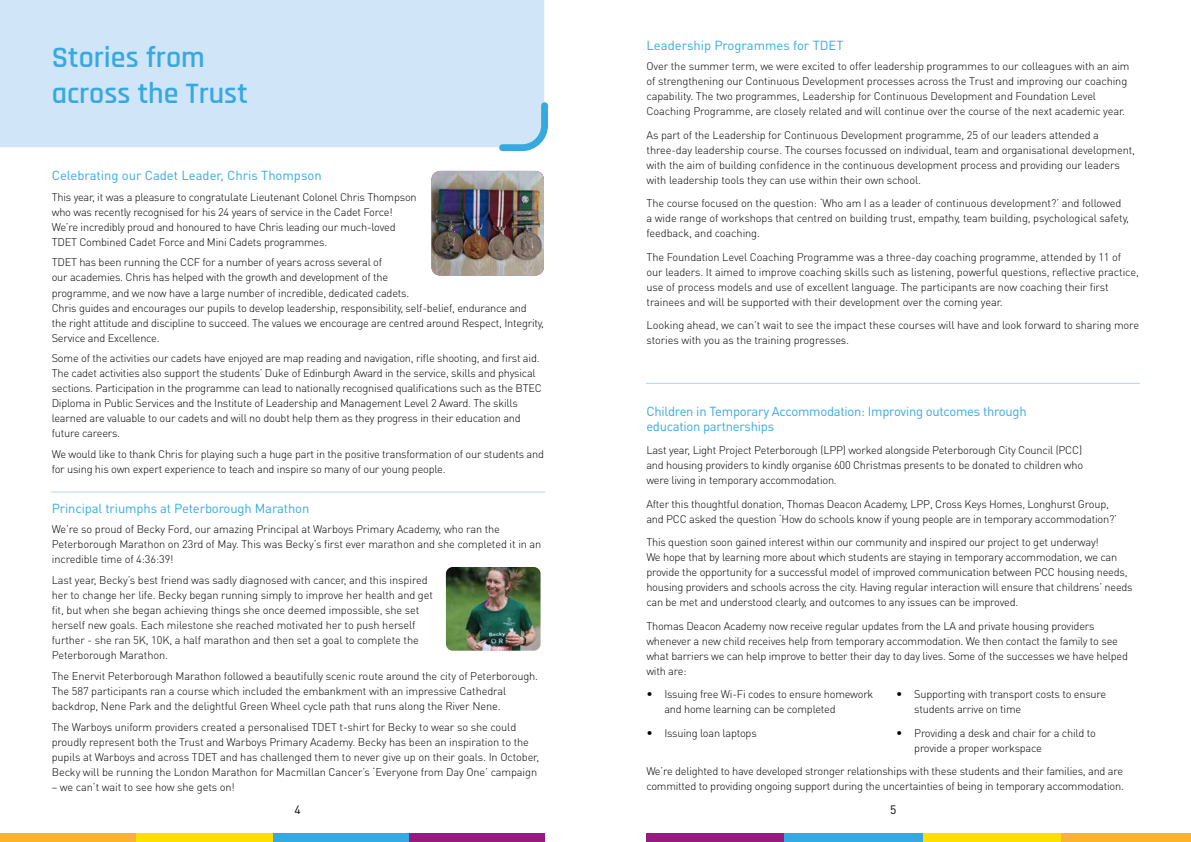
<style>
.page{position:relative;width:1191px;height:842px;background:#fff}
.page>*{position:absolute;margin:0;border:0;box-sizing:border-box;transform-origin:0 0}
.t1{font:600 30px/36px "Rajdhani";color:#36a9e1}
.t2{font:13px/15px "DIN Pro";letter-spacing:-.01em;color:#36a9e1}
.t3{font:12px "DIN Pro";color:#000}
.t4{font:300 11px/15px "DIN Pro";letter-spacing:-.02em;color:#000}
.s1{font-weight:400;font-size:12px}
</style>
<div class="page">
<div style="left:0;top:0;width:544px;height:147px;background:#d1e5f8"></div>
<svg style="left:499px;top:102px;width:49px;height:49px;background:#b0d9f3"></svg>
<hr style="left:51px;top:492px;width:494px;height:1px;background:#b0d4f2">
<img style="left:431px;top:171px;width:113px;height:104px">
<img style="left:446px;top:567px;width:94px;height:84px">
<hr style="left:646px;top:383px;width:493px;height:1px;background:#b0d4f2">
<div style="left:646px;top:833px;width:138px;height:9px;background:#951b81"></div>
<div style="left:784px;top:833px;width:139px;height:9px;background:#36a9e1"></div>
<div style="left:923px;top:833px;width:138px;height:9px;background:#ffde00"></div>
<div style="left:1061px;top:833px;width:130px;height:9px;background:#f9b234"></div>
<div style="left:408px;top:833px;width:136px;height:9px;background:#951b81"></div>
<div style="left:272px;top:833px;width:136px;height:9px;background:#36a9e1"></div>
<div style="left:136px;top:833px;width:136px;height:9px;background:#ffde00"></div>
<div style="left:0;top:833px;width:136px;height:9px;background:#f9b234"></div>
<h1 class="t1" style="left:52px;top:40px;width:198px">Stories from across the Trust</h1>
<p class="t2" style="left:52px;top:167px;width:271px">Celebrating our Cadet Leader, Chris Thompson</p>
<p class="t4" style="left:52px;top:189px;width:366px">This year, it was a pleasure to congratulate Lieutenant Colonel Chris Thompson who was recently recognised for his 24 years of service in the Cadet Force!<br>We’re incredibly proud and honoured to have Chris leading our much-loved TDET Combined Cadet Force and Mini Cadets programmes.</p>
<p class="t4" style="left:52px;top:255px;width:493px">TDET has been running the CCF for a number of years across several of<br>our academies. Chris has helped with the growth and development of the<br>programme, and we now have a large number of incredible, dedicated cadets.<br>Chris guides and encourages our pupils to develop leadership, responsibility, self-belief, endurance and the right attitude and discipline to succeed. The values we encourage are centred around Respect, Integrity, Service and Excellence.</p>
<p class="t4" style="left:52px;top:350px;width:491px">Some of the activities our cadets have enjoyed are map reading and navigation, rifle shooting, and first aid.<br>The cadet activities also support the students’ Duke of Edinburgh Award in the service, skills and physical sections. Participation in the programme can lead to nationally recognised qualifications such as the BTEC Diploma in Public Services and the Institute of Leadership and Management Level 2 Award. The skills learned are valuable to our cadets and will no doubt help them as they progress in their education and future careers.</p>
<p class="t4" style="left:52px;top:446px;width:494px">We would like to thank Chris for playing such a huge part in the positive transformation of our students and for using his own expert experience to teach and inspire so many of our young people.</p>
<p class="t2" style="left:52px;top:500px;width:259px">Principal triumphs at Peterborough Marathon</p>
<p class="t4" style="left:52px;top:521px;width:491px">We’re so proud of Becky Ford, our amazing Principal at Warboys Primary Academy, who ran the<br>Peterborough Marathon on 23rd of May. This was Becky’s first ever marathon and she completed it in an incredible time of 4:36:39!</p>
<p class="t4" style="left:52px;top:572px;width:383px">Last year, Becky’s best friend was sadly diagnosed with cancer, and this inspired her to change her life. Becky began running simply to improve her health and get fit, but when she began achieving things she once deemed impossible, she set herself new goals. Each milestone she reached motivated her to push herself further - she ran 5K, 10K, a half marathon and then set a goal to complete the Peterborough Marathon.</p>
<p class="t4" style="left:52px;top:668px;width:488px">The Enervit Peterborough Marathon followed a beautifully scenic route around the city of Peterborough.<br>The 587 participants ran a course which included the embankment with an impressive Cathedral backdrop, Nene Park and the delightful Green Wheel cycle path that runs along the River Nene.</p>
<p class="t4" style="left:52px;top:718px;width:489px">The Warboys uniform providers created a personalised TDET t-shirt for Becky to wear so she could proudly represent both the Trust and Warboys Primary Academy. Becky has been an inspiration to the pupils at Warboys and across TDET and has challenged them to never give up on their goals. In October, Becky will be running the London Marathon for Macmillan Cancer’s ‘Everyone from Day One’ campaign</p>
<p class="t4" style="left:52px;top:778px;width:185px">– we can’t wait to see how she gets on!</p>
<p class="t3" style="left:295px;top:802px;width:8px">4</p>
<p class="t2" style="left:646px;top:37px;width:198px">Leadership Programmes for TDET</p>
<p class="t4" style="left:646px;top:58px;width:484px">Over the summer term, we were excited to offer leadership programmes to our colleagues with an aim of strengthening our Continuous Development processes across the Trust and improving our coaching capability. The two programmes, Leadership for Continuous Development and Foundation Level Coaching Programme, are closely related and will continue over the course of the next academic year.</p>
<p class="t4" style="left:646px;top:127px;width:490px">As part of the Leadership for Continuous Development programme, 25 of our leaders attended a three-day leadership course. The courses focussed on individual, team and organisational development, with the aim of building confidence in the continuous development process and providing our leaders with leadership tools they can use within their own school.</p>
<p class="t4" style="left:646px;top:195px;width:484px">The course focused on the question: ‘Who am I as a leader of continuous development?’ and followed a wide range of workshops that centred on building trust, empathy, team building, psychological safety, feedback, and coaching.</p>
<p class="t4" style="left:646px;top:249px;width:494px">The Foundation Level Coaching Programme was a three-day coaching programme, attended by 11 of our leaders. It aimed to improve coaching skills such as listening, powerful questions, reflective practice, use of process models and use of excellent language. The participants are now coaching their first trainees and will be supported with their development over the coming year.</p>
<p class="t4" style="left:646px;top:317px;width:494px">Looking ahead, we can’t wait to see the impact these courses will have and look forward to sharing more stories with you as the training progresses.</p>
<p class="t2" style="left:646px;top:403px;width:382px">Children in Temporary Accommodation: Improving outcomes through education partnerships</p>
<p class="t4" style="left:646px;top:442px;width:438px;text-align:justify">Last year, Light Project Peterborough (LPP) worked alongside Peterborough City Council (PCC) and housing providers to kindly organise 600 Christmas presents to be donated to children who were living in temporary accommodation.</p>
<p class="t4" style="left:646px;top:496px;width:472px">After this thoughtful donation, Thomas Deacon Academy, LPP, Cross Keys Homes, Longhurst Group, and PCC asked the question ‘How do schools know if young people are in temporary accommodation?’</p>
<p class="t4" style="left:646px;top:534px;width:488px">This question soon gained interest within our community and inspired our project to get underway!<br>We hope that by learning more about which students are staying in temporary accommodation, we can provide the opportunity for a successful model of improved communication between PCC housing needs, housing providers and schools across the city. Having regular interaction will ensure that childrens’ needs can be met and understood clearly, and outcomes to any issues can be improved.</p>
<p class="t4" style="left:646px;top:618px;width:483px">Thomas Deacon Academy now receive regular updates from the LA and private housing providers whenever a new child receives help from temporary accommodation. We then contact the family to see what barriers we can help improve to better their day to day lives. Some of the successes we have helped with are:</p>
<p class="t4" style="left:664px;top:686px;width:210px;text-indent:-18px"><span class="s1">•</span> Issuing free Wi-Fi codes to ensure homework and home learning can be completed</p>
<p class="t4" style="left:646px;top:725px;width:112px"><span class="s1">•</span> Issuing loan laptops</p>
<p class="t4" style="left:914px;top:686px;width:193px;text-indent:-18px"><span class="s1">•</span> Supporting with transport costs to ensure students arrive on time</p>
<p class="t4" style="left:914px;top:725px;width:183px;text-indent:-18px"><span class="s1">•</span> Providing a desk and chair for a child to provide a proper workspace</p>
<p class="t4" style="left:646px;top:763px;width:479px">We’re delighted to have developed stronger relationships with these students and their families, and are committed to providing ongoing support during the uncertainties of being in temporary accommodation.</p>
<p class="t3" style="left:890px;top:802px;width:8px">5</p>
</div>
